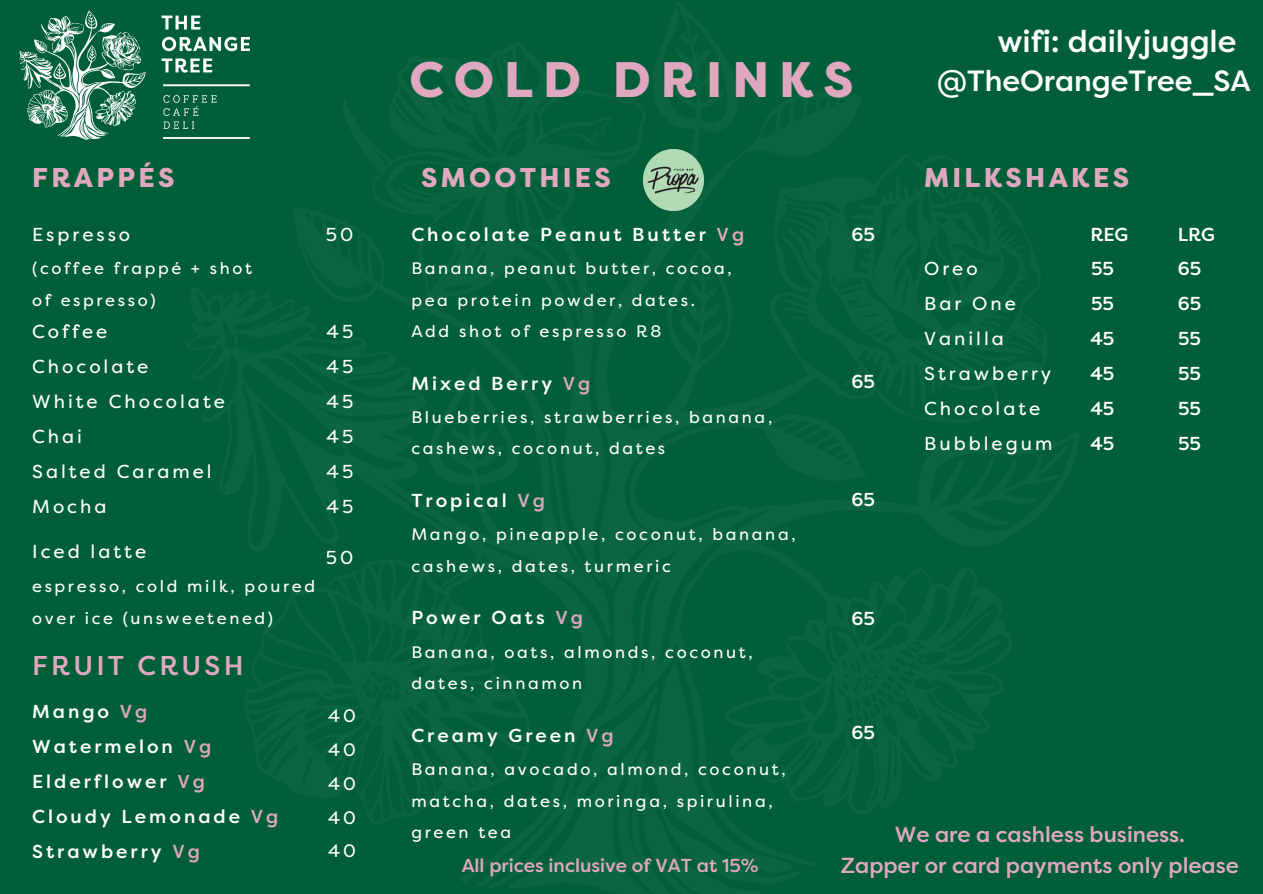
<style>
.page{position:relative;width:1263px;height:894px;background:#fff}
.page>*{position:absolute;margin:0;border:0;box-sizing:border-box;transform-origin:0 0}
.t1{font:800 49.8px "Filson Pro";letter-spacing:.2em;color:#dfa8bf}
.t2{font:500 30.75px "Filson Pro";color:#fff}
.t3{font:500 29.25px "Filson Pro";color:#fff}
.t4{font:800 27.15px "Filson Pro";letter-spacing:.12em;color:#dfa8bf}
.t5{font:500 27.15px "Filson Pro";letter-spacing:.12em;color:#dfa8bf}
.t6{font:500 21.75px "Filson Pro";color:#dfa8bf}
.t7{font:500 18.75px "Filson Pro";letter-spacing:.16em;color:#fff}
.t8{font:18.75px "Filson Pro";letter-spacing:.16em;color:#fff}
.t9{font:500 18.75px "Filson Pro";color:#dfa8bf}
.t10{font:18px "Filson Pro";letter-spacing:.16em;color:#fff}
.t11{font:16.65px/31.5px "Filson Pro";letter-spacing:.16em;color:#fff}
.s1{color:#dfa8bf}
</style>
<div class="page">
<img style="left:0;top:0;width:1263px;height:893px">
<img style="left:643px;top:148px;width:62px;height:63px">
<img style="left:19px;top:11px;width:231px;height:128px">
<p class="t4" style="left:32px;top:162px;width:144px">FRAPPÉS</p>
<p class="t8" style="left:32px;top:223px;width:100px">Espresso</p>
<p class="t11" style="left:32px;top:253px;width:221px">(coffee frappé + shot</p>
<p class="t11" style="left:32px;top:284px;width:125px">of espresso)</p>
<p class="t8" style="left:32px;top:321px;width:77px">Coffee</p>
<p class="t8" style="left:32px;top:356px;width:118px">Chocolate</p>
<p class="t8" style="left:32px;top:391px;width:194px">White Chocolate</p>
<p class="t8" style="left:32px;top:426px;width:51px">Chai</p>
<p class="t8" style="left:32px;top:461px;width:181px">Salted Caramel</p>
<p class="t8" style="left:32px;top:495px;width:76px">Mocha</p>
<p class="t8" style="left:32px;top:541px;width:116px">Iced latte</p>
<p class="t11" style="left:32px;top:570px;width:285px">espresso, cold milk, poured</p>
<p class="t11" style="left:32px;top:602px;width:242px">over ice (unsweetened)</p>
<p class="t5" style="left:32px;top:650px;width:213px">FRUIT CRUSH</p>
<p class="t7" style="left:32px;top:700px;width:117px">Mango <span class="s1">Vg</span></p>
<p class="t7" style="left:32px;top:735px;width:181px">Watermelon <span class="s1">Vg</span></p>
<p class="t7" style="left:32px;top:770px;width:174px">Elderflower <span class="s1">Vg</span></p>
<p class="t7" style="left:32px;top:805px;width:248px">Cloudy Lemonade <span class="s1">Vg</span></p>
<p class="t7" style="left:32px;top:840px;width:169px">Strawberry <span class="s1">Vg</span></p>
<p class="t8" style="left:326px;top:223px;width:29px">50</p>
<p class="t8" style="left:326px;top:321px;width:28px">45</p>
<p class="t8" style="left:326px;top:356px;width:28px">45</p>
<p class="t8" style="left:326px;top:391px;width:28px">45</p>
<p class="t8" style="left:326px;top:426px;width:28px">45</p>
<p class="t8" style="left:326px;top:461px;width:28px">45</p>
<p class="t8" style="left:326px;top:495px;width:28px">45</p>
<p class="t8" style="left:326px;top:546px;width:29px">50</p>
<p class="t10" style="left:328px;top:705px;width:29px">40</p>
<p class="t10" style="left:328px;top:739px;width:29px">40</p>
<p class="t10" style="left:328px;top:773px;width:29px">40</p>
<p class="t10" style="left:328px;top:806px;width:29px">40</p>
<p class="t10" style="left:328px;top:840px;width:29px">40</p>
<p class="t1" style="left:409px;top:51px;width:446px">COLD DRINKS</p>
<p class="t2" style="left:997px;top:24px;width:241px">wifi: dailyjuggle</p>
<p class="t3" style="left:937px;top:64px;width:315px">@TheOrangeTree_SA</p>
<p class="t4" style="left:421px;top:162px;width:191px">SMOOTHIES</p>
<p class="t7" style="left:411px;top:223px;width:334px">Chocolate Peanut Butter <span class="s1">Vg</span></p>
<p class="t11" style="left:411px;top:253px;width:322px">Banana, peanut butter, cocoa,</p>
<p class="t11" style="left:411px;top:284px;width:285px">pea protein powder, dates.</p>
<p class="t11" style="left:411px;top:316px;width:251px">Add shot of espresso R8</p>
<p class="t7" style="left:411px;top:372px;width:181px">Mixed Berry <span class="s1">Vg</span></p>
<p class="t11" style="left:411px;top:401px;width:362px">Blueberries, strawberries, banana, cashews, coconut, dates</p>
<p class="t7" style="left:411px;top:489px;width:135px">Tropical <span class="s1">Vg</span></p>
<p class="t11" style="left:411px;top:519px;width:386px">Mango, pineapple, coconut, banana, cashews, dates, turmeric</p>
<p class="t7" style="left:411px;top:607px;width:173px">Power Oats <span class="s1">Vg</span></p>
<p class="t11" style="left:411px;top:636px;width:343px">Banana, oats, almonds, coconut, dates, cinnamon</p>
<p class="t7" style="left:411px;top:724px;width:204px">Creamy Green <span class="s1">Vg</span></p>
<p class="t11" style="left:411px;top:753px;width:376px">Banana, avocado, almond, coconut, matcha, dates, moringa, spirulina, green tea</p>
<p class="t9" style="left:462px;top:854px;width:298px">All prices inclusive of VAT at 15%</p>
<p class="t7" style="left:851px;top:223px;width:25px">65</p>
<p class="t7" style="left:851px;top:370px;width:25px">65</p>
<p class="t7" style="left:851px;top:489px;width:25px">65</p>
<p class="t7" style="left:851px;top:607px;width:25px">65</p>
<p class="t7" style="left:851px;top:721px;width:25px">65</p>
<p class="t4" style="left:924px;top:162px;width:206px">MILKSHAKES</p>
<p class="t8" style="left:924px;top:258px;width:55px">Oreo</p>
<p class="t8" style="left:924px;top:293px;width:93px">Bar One</p>
<p class="t8" style="left:924px;top:328px;width:81px">Vanilla</p>
<p class="t8" style="left:924px;top:363px;width:129px">Strawberry</p>
<p class="t8" style="left:924px;top:397px;width:118px">Chocolate</p>
<p class="t8" style="left:924px;top:432px;width:130px">Bubblegum</p>
<p class="t7" style="left:1090px;top:223px;width:39px">REG</p>
<p class="t7" style="left:1178px;top:223px;width:39px">LRG</p>
<p class="t7" style="left:1091px;top:258px;width:24px">55</p>
<p class="t7" style="left:1091px;top:293px;width:24px">55</p>
<p class="t7" style="left:1090px;top:328px;width:25px">45</p>
<p class="t7" style="left:1090px;top:362px;width:25px">45</p>
<p class="t7" style="left:1090px;top:397px;width:25px">45</p>
<p class="t7" style="left:1090px;top:432px;width:25px">45</p>
<p class="t7" style="left:1178px;top:258px;width:25px">65</p>
<p class="t7" style="left:1178px;top:293px;width:25px">65</p>
<p class="t7" style="left:1178px;top:328px;width:24px">55</p>
<p class="t7" style="left:1178px;top:362px;width:24px">55</p>
<p class="t7" style="left:1178px;top:397px;width:24px">55</p>
<p class="t7" style="left:1178px;top:432px;width:24px">55</p>
<p class="t6" style="left:895px;top:822px;width:292px">We are a cashless business.</p>
<p class="t6" style="left:841px;top:852px;width:400px">Zapper or card payments only please</p>
</div>
